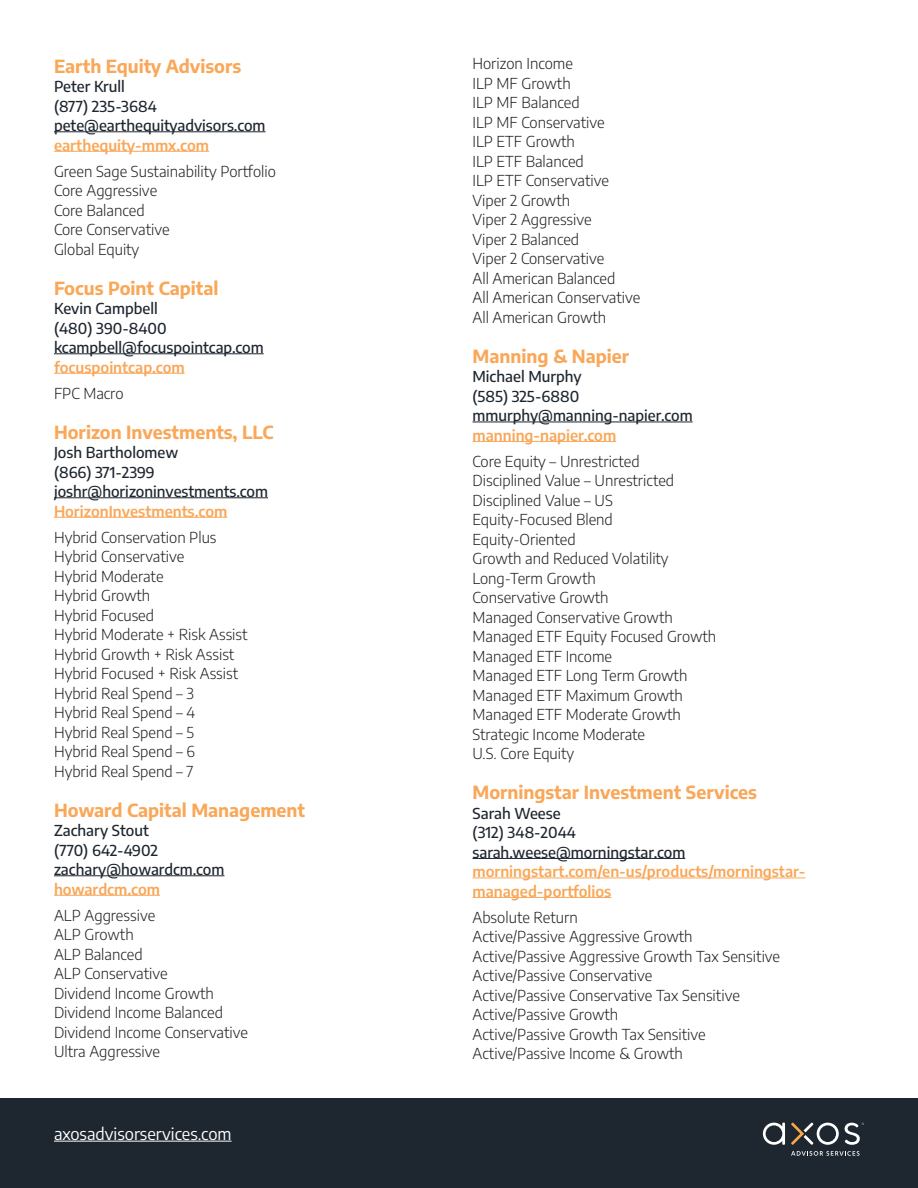
<style>
.page{position:relative;width:918px;height:1188px;background:#fff}
.page>*{position:absolute;margin:0;border:0;box-sizing:border-box;transform-origin:0 0}
.t1{font:700 18px "Encode Sans";color:#f9a758}
.t2{font:16.5px "Encode Sans";color:#fff}
.t3{font:300 15px/19.5px "Encode Sans";color:#231f20}
.t4{font:500 15px/19.5px "Encode Sans";color:#1e262f}
.t5{font:600 15px/19.5px "Encode Sans";color:#f9a758}
.s1{font-weight:600;color:#f9a758}
.s2{font-weight:500;color:#1e262f}
</style>
<div class="page">
<hr style="left:54px;top:132px;width:212px;height:1px;background:#1e262f">
<hr style="left:54px;top:151px;width:155px;height:1px;background:#f9a758">
<hr style="left:54px;top:354px;width:210px;height:1px;background:#1e262f">
<hr style="left:54px;top:373px;width:131px;height:1px;background:#f9a758">
<hr style="left:54px;top:498px;width:214px;height:1px;background:#1e262f">
<hr style="left:54px;top:517px;width:173px;height:1px;background:#f9a758">
<hr style="left:54px;top:876px;width:170px;height:1px;background:#1e262f">
<hr style="left:54px;top:895px;width:106px;height:1px;background:#f9a758">
<hr style="left:472px;top:422px;width:221px;height:1px;background:#1e262f">
<hr style="left:472px;top:441px;width:144px;height:1px;background:#f9a758">
<hr style="left:472px;top:858px;width:213px;height:1px;background:#1e262f">
<hr style="left:472px;top:878px;width:334px;height:1px;background:#f9a758">
<hr style="left:472px;top:897px;width:139px;height:1px;background:#f9a758">
<div style="left:0;top:1098px;width:918px;height:90px;background:#1e262f"></div>
<hr style="left:54px;top:1141px;width:178px;height:1px;background:#fff">
<svg style="left:791px;top:1123px;width:48px;height:22px"></svg>
<svg style="left:763px;top:1123px;width:22px;height:22px"></svg>
<svg style="left:845px;top:1123px;width:19px;height:22px"></svg>
<svg style="left:791px;top:1151px;width:69px;height:5px"></svg>
<p class="t1" style="left:54px;top:52px;width:189px">Earth Equity Advisors</p>
<p class="t4" style="left:54px;top:76px;width:213px">Peter Krull<br>(877) 235-3684 pete@earthequityadvisors.com <span class="s1">earthequity-mmx.com</span></p>
<p class="t3" style="left:54px;top:161px;width:223px">Green Sage Sustainability Portfolio</p>
<p class="t3" style="left:54px;top:180px;width:105px">Core Aggressive</p>
<p class="t3" style="left:54px;top:200px;width:92px">Core Balanced</p>
<p class="t3" style="left:54px;top:219px;width:117px">Core Conservative</p>
<p class="t3" style="left:54px;top:239px;width:87px">Global Equity</p>
<p class="t1" style="left:54px;top:274px;width:166px">Focus Point Capital</p>
<p class="t4" style="left:54px;top:298px;width:211px">Kevin Campbell<br>(480) 390-8400 kcampbell@focuspointcap.com <span class="s1">focuspointcap.com</span></p>
<p class="t3" style="left:54px;top:383px;width:71px">FPC Macro</p>
<p class="t1" style="left:54px;top:418px;width:221px">Horizon Investments, LLC</p>
<p class="t4" style="left:54px;top:442px;width:216px">Josh Bartholomew<br>(866) 371-2399 joshr@horizoninvestments.com<br><span class="s1">HorizonInvestments.com</span></p>
<p class="t3" style="left:54px;top:527px;width:164px">Hybrid Conservation Plus</p>
<p class="t3" style="left:54px;top:546px;width:132px">Hybrid Conservative</p>
<p class="t3" style="left:54px;top:566px;width:111px">Hybrid Moderate</p>
<p class="t3" style="left:54px;top:585px;width:98px">Hybrid Growth</p>
<p class="t3" style="left:54px;top:605px;width:102px">Hybrid Focused</p>
<p class="t3" style="left:54px;top:624px;width:195px">Hybrid Moderate + Risk Assist</p>
<p class="t3" style="left:54px;top:644px;width:182px">Hybrid Growth + Risk Assist</p>
<p class="t3" style="left:54px;top:663px;width:186px">Hybrid Focused + Risk Assist</p>
<p class="t3" style="left:54px;top:683px;width:142px">Hybrid Real Spend – 3</p>
<p class="t3" style="left:54px;top:702px;width:143px">Hybrid Real Spend – 4</p>
<p class="t3" style="left:54px;top:722px;width:142px">Hybrid Real Spend – 5</p>
<p class="t3" style="left:54px;top:741px;width:143px">Hybrid Real Spend – 6</p>
<p class="t3" style="left:54px;top:761px;width:141px">Hybrid Real Spend – 7</p>
<p class="t1" style="left:54px;top:796px;width:253px">Howard Capital Management</p>
<p class="t4" style="left:54px;top:820px;width:172px">Zachary Stout<br>(770) 642-4902 zachary@howardcm.com <span class="s1">howardcm.com</span></p>
<p class="t3" style="left:54px;top:905px;width:103px">ALP Aggressive</p>
<p class="t3" style="left:54px;top:924px;width:81px">ALP Growth</p>
<p class="t3" style="left:54px;top:944px;width:90px">ALP Balanced</p>
<p class="t3" style="left:54px;top:963px;width:115px">ALP Conservative</p>
<p class="t3" style="left:54px;top:983px;width:161px">Dividend Income Growth</p>
<p class="t3" style="left:54px;top:1002px;width:170px">Dividend Income Balanced</p>
<p class="t3" style="left:54px;top:1022px;width:196px">Dividend Income Conservative</p>
<p class="t3" style="left:54px;top:1041px;width:108px">Ultra Aggressive</p>
<p class="t2" style="left:54px;top:1123px;width:179px">axosadvisorservices.com</p>
<p class="t3" style="left:472px;top:53px;width:102px">Horizon Income</p>
<p class="t3" style="left:472px;top:73px;width:100px">ILP MF Growth</p>
<p class="t3" style="left:472px;top:92px;width:109px">ILP MF Balanced</p>
<p class="t3" style="left:472px;top:112px;width:134px">ILP MF Conservative</p>
<p class="t3" style="left:472px;top:131px;width:104px">ILP ETF Growth</p>
<p class="t3" style="left:472px;top:151px;width:113px">ILP ETF Balanced</p>
<p class="t3" style="left:472px;top:170px;width:138px">ILP ETF Conservative</p>
<p class="t3" style="left:472px;top:190px;width:99px">Viper 2 Growth</p>
<p class="t3" style="left:472px;top:209px;width:121px">Viper 2 Aggressive</p>
<p class="t3" style="left:472px;top:229px;width:108px">Viper 2 Balanced</p>
<p class="t3" style="left:472px;top:248px;width:133px">Viper 2 Conservative</p>
<p class="t3" style="left:472px;top:268px;width:144px">All American Balanced</p>
<p class="t3" style="left:472px;top:287px;width:169px">All American Conservative</p>
<p class="t3" style="left:472px;top:307px;width:135px">All American Growth</p>
<p class="t1" style="left:472px;top:343px;width:158px">Manning &amp; Napier</p>
<p class="t4" style="left:472px;top:366px;width:222px">Michael Murphy<br>(585) 325-6880 mmurphy@manning-napier.com <span class="s1">manning-napier.com</span></p>
<p class="t3" style="left:472px;top:451px;width:203px">Core Equity – Unrestricted<br>Disciplined Value – Unrestricted</p>
<p class="t3" style="left:472px;top:490px;width:142px">Disciplined Value – US</p>
<p class="t3" style="left:472px;top:509px;width:142px">Equity-Focused Blend</p>
<p class="t3" style="left:472px;top:529px;width:105px">Equity-Oriented</p>
<p class="t3" style="left:472px;top:548px;width:197px">Growth and Reduced Volatility</p>
<p class="t3" style="left:472px;top:568px;width:125px">Long-Term Growth</p>
<p class="t3" style="left:472px;top:587px;width:138px">Conservative Growth</p>
<p class="t3" style="left:472px;top:607px;width:202px">Managed Conservative Growth</p>
<p class="t3" style="left:472px;top:626px;width:245px">Managed ETF Equity Focused Growth</p>
<p class="t3" style="left:472px;top:646px;width:141px">Managed ETF Income</p>
<p class="t3" style="left:472px;top:665px;width:216px">Managed ETF Long Term Growth</p>
<p class="t3" style="left:472px;top:685px;width:212px">Managed ETF Maximum Growth</p>
<p class="t3" style="left:472px;top:704px;width:210px">Managed ETF Moderate Growth</p>
<p class="t3" style="left:472px;top:724px;width:174px">Strategic Income Moderate<br>U.S. Core Equity</p>
<p class="t1" style="left:472px;top:779px;width:286px">Morningstar Investment Services</p>
<p class="t5" style="left:472px;top:803px;width:335px"><span class="s2">Sarah Weese<br>(312) 348-2044<br>sarah.weese@morningstar.com </span>morningstart.com/en-us/products/morningstar&shy;managed-portfolios</p>
<p class="t3" style="left:472px;top:907px;width:107px">Absolute Return</p>
<p class="t3" style="left:472px;top:926px;width:222px">Active/Passive Aggressive Growth</p>
<p class="t3" style="left:472px;top:946px;width:309px">Active/Passive Aggressive Growth Tax Sensitive</p>
<p class="t3" style="left:472px;top:965px;width:181px">Active/Passive Conservative</p>
<p class="t3" style="left:472px;top:985px;width:269px">Active/Passive Conservative Tax Sensitive</p>
<p class="t3" style="left:472px;top:1004px;width:147px">Active/Passive Growth</p>
<p class="t3" style="left:472px;top:1024px;width:235px">Active/Passive Growth Tax Sensitive</p>
<p class="t3" style="left:472px;top:1043px;width:212px">Active/Passive Income &amp; Growth</p>
</div>
